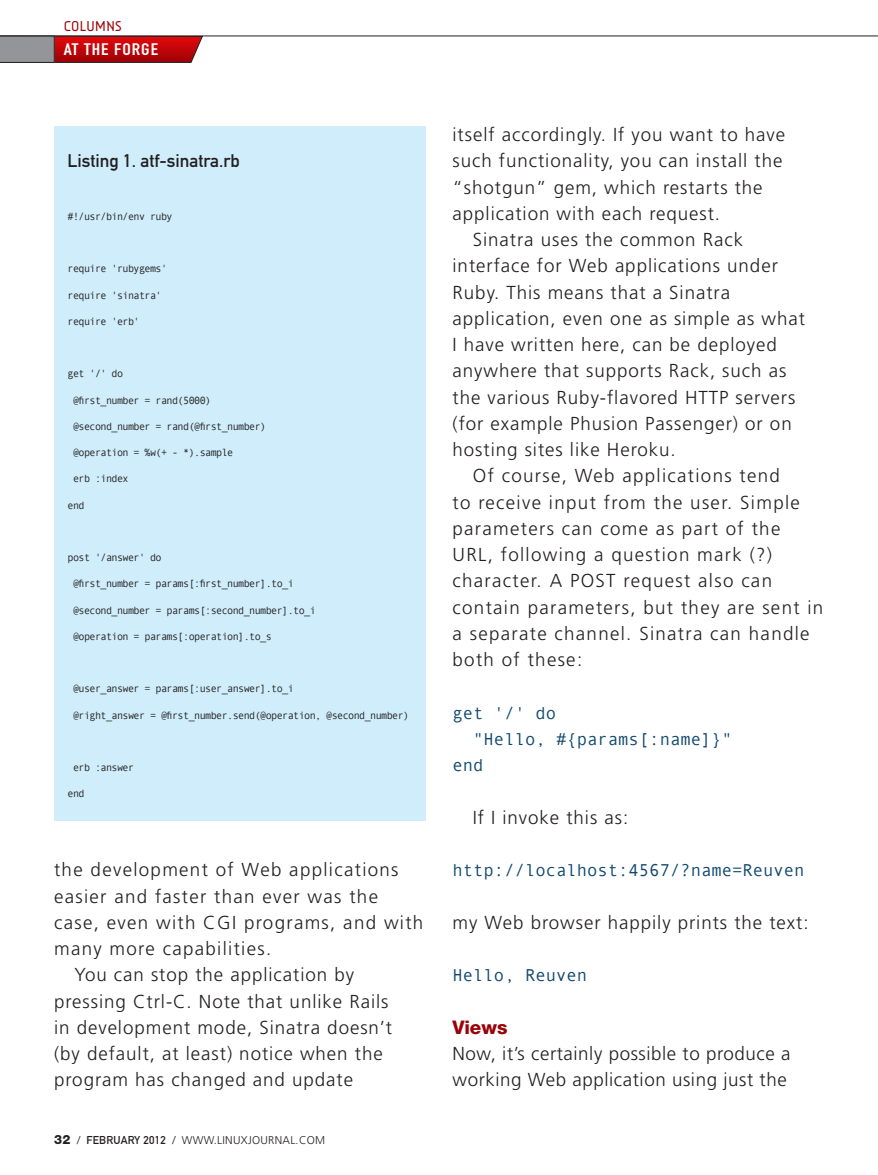
<style>
.page{position:relative;width:878px;height:1175px;background:#fff}
.page>*{position:absolute;margin:0;border:0;box-sizing:border-box;transform-origin:0 0}
.b{font:300 18.75px/26.2px "Frutiger";letter-spacing:.07em;color:#231f20}
.bni{font:300 18.75px/26.2px "Frutiger";letter-spacing:.05em;color:#231f20}
.b-2{font:300 18.75px/26.2px "Frutiger";letter-spacing:.05em;color:#231f20}
.bni-2{font:300 18.75px/26.2px "Frutiger";letter-spacing:.03em;color:#231f20}
.subhd{font:800 18.75px "Helvetica Neue";color:#990208}
.fig{font:18px "DIN Mittelschrift LT";color:#231f20}
.cx{font:17.25px "Andale Mono";color:#10486d}
.cx-2{font:16.5px "DIN Engschrift";letter-spacing:.05em;color:#fff;scale:1.2 1}
.t1{font:15px "Stylish SCOSF";letter-spacing:.03em;color:#990208}
.t2{font:300 11.25px "Frutiger";letter-spacing:.025em;color:#231f20}
.cx-3{font:10.5px "Andale Mono";letter-spacing:-.06em;color:#231f20}
.s1{font-family:"Helvetica Neue";font-weight:800;font-size:12.75px}
.s2{font-family:"DIN Mittelschrift LT";font-weight:400}
</style>
<div class="page">
<hr style="left:0;top:36px;width:878px;height:1px;background:#231f20">
<svg style="left:0;top:36px;width:203px;height:27px;background:#ab3236"></svg>
<div style="left:54px;top:126px;width:371px;height:694px;background:#cfedfb"></div>
<h3 class="t1" style="left:64px;top:18px;width:60px">COLUMNS</h3>
<p class="cx-2" style="left:64px;top:40px;width:80px">AT THE FORGE</p>
<p class="fig" style="left:68px;top:150px;width:174px">Listing 1. atf-sinatra.rb</p>
<p class="cx-3" style="left:68px;top:210px;width:107px">#!/usr/bin/env ruby</p>
<p class="cx-3" style="left:68px;top:263px;width:101px">require 'rubygems'</p>
<p class="cx-3" style="left:68px;top:289px;width:96px">require 'sinatra'</p>
<p class="cx-3" style="left:68px;top:315px;width:74px">require 'erb'</p>
<p class="cx-3" style="left:68px;top:368px;width:57px">get '/' do</p>
<p class="cx-3" style="left:73px;top:394px;width:140px">@first_number = rand(5000)</p>
<p class="cx-3" style="left:73px;top:420px;width:195px">@second_number = rand(@first_number)</p>
<p class="cx-3" style="left:73px;top:446px;width:162px">@operation = %w(+ - *).sample</p>
<p class="cx-3" style="left:73px;top:473px;width:57px">erb :index</p>
<p class="cx-3" style="left:68px;top:499px;width:19px">end</p>
<p class="cx-3" style="left:68px;top:551px;width:96px">post '/answer' do</p>
<p class="cx-3" style="left:73px;top:578px;width:222px">@first_number = params[:first_number].to_i</p>
<p class="cx-3" style="left:73px;top:604px;width:244px">@second_number = params[:second_number].to_i</p>
<p class="cx-3" style="left:73px;top:630px;width:200px">@operation = params[:operation].to_s</p>
<p class="cx-3" style="left:73px;top:683px;width:222px">@user_answer = params[:user_answer].to_i</p>
<p class="cx-3" style="left:73px;top:709px;width:338px">@right_answer = @first_number.send(@operation, @second_number)</p>
<p class="cx-3" style="left:73px;top:761px;width:63px">erb :answer</p>
<p class="cx-3" style="left:68px;top:788px;width:19px">end</p>
<p class="b" style="left:54px;top:857px;width:371px">the development of Web applications easier and faster than ever was the case, even with CGI programs, and with many more capabilities.</p>
<p class="bni" style="left:54px;top:962px;width:339px;text-indent:20px">You can stop the application by pressing Ctrl-C. Note that unlike Rails in development mode, Sinatra doesn’t (by default, at least) notice when the program has changed and update</p>
<p class="t2" style="left:54px;top:1133px;width:273px"><span class="s1">32</span> / <span class="s2">FEBRUARY 2012</span> / WWW.LINUXJOURNAL.COM</p>
<p class="bni" style="left:452px;top:122px;width:334px">itself accordingly. If you want to have such functionality, you can install the “shotgun” gem, which restarts the application with each request.</p>
<p class="b-2" style="left:452px;top:227px;width:354px;text-indent:20px">Sinatra uses the common Rack interface for Web applications under Ruby. This means that a Sinatra application, even one as simple as what I have written here, can be deployed anywhere that supports Rack, such as the various Ruby-flavored HTTP servers (for example Phusion Passenger) or on hosting sites like Heroku.</p>
<p class="b" style="left:452px;top:463px;width:372px;text-indent:20px">Of course, Web applications tend<br>to receive input from the user. Simple parameters can come as part of the URL, following a question mark (?) character. A POST request also can contain parameters, but they are sent in a separate channel. Sinatra can handle both of these:</p>
<p class="cx" style="left:452px;top:703px;width:105px">get '/' do</p>
<p class="cx" style="left:473px;top:729px;width:260px">"Hello, #{params[:name]}"</p>
<p class="cx" style="left:452px;top:755px;width:33px">end</p>
<p class="b-2" style="left:473px;top:804px;width:157px">If I invoke this as:</p>
<p class="cx" style="left:452px;top:860px;width:353px">http://localhost:4567/?name=Reuven</p>
<p class="bni" style="left:452px;top:909px;width:357px">my Web browser happily prints the text:</p>
<p class="cx" style="left:452px;top:965px;width:136px">Hello, Reuven</p>
<p class="subhd" style="left:452px;top:1016px;width:56px">Views</p>
<p class="bni-2" style="left:452px;top:1040px;width:339px">Now, it’s certainly possible to produce a working Web application using just the</p>
</div>
